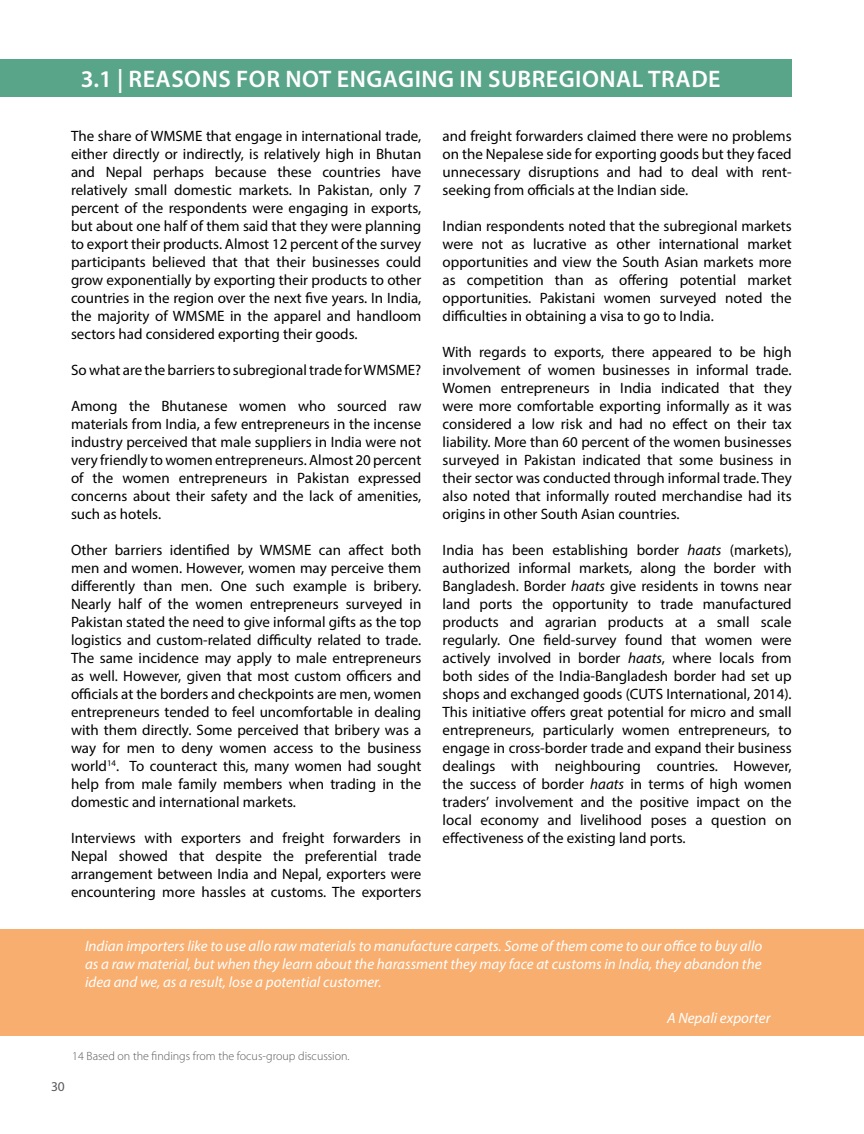
<style>
.page{position:relative;width:864px;height:1134px;background:#fff}
.page>*{position:absolute;margin:0;border:0;box-sizing:border-box;transform-origin:0 0}
.t1{font:600 24px "Myriad Pro";letter-spacing:.02em;color:#fff}
.t2{font:15px/18px "Myriad Pro";color:#000;text-align:justify}
.t3{font:italic 15px/18px "Myriad Pro";color:#fff;text-align:justify}
.t4{font:13.5px "Myriad Pro";color:#58595b}
.t5{font:300 12px "Myriad Pro";color:#58595b}
.s1{font-style:italic}
</style>
<div class="page">
<div style="left:0;top:60px;width:792px;height:37px;background:#58a589"></div>
<div style="left:0;top:929px;width:864px;height:107px;background:#f8ae6f"></div>
<h1 class="t1" style="left:81px;top:64px;width:641px">3.1 | REASONS FOR NOT ENGAGING IN SUBREGIONAL TRADE</h1>
<p class="t2" style="left:71px;top:127px;width:352px">The share of WMSME that engage in international trade, either directly or indirectly, is relatively high in Bhutan and Nepal perhaps because these countries have relatively small domestic markets. In Pakistan, only 7 percent of the respondents were engaging in exports, but about one half of them said that they were planning to export their products. Almost 12 percent of the survey participants believed that that their businesses could grow exponentially by exporting their products to other countries in the region over the next five years. In India, the majority of WMSME in the apparel and handloom sectors had considered exporting their goods.</p>
<p class="t2" style="left:71px;top:361px;width:352px">So what are the barriers to subregional trade for WMSME?</p>
<p class="t2" style="left:71px;top:397px;width:352px">Among the Bhutanese women who sourced raw materials from India, a few entrepreneurs in the incense industry perceived that male suppliers in India were not very friendly to women entrepreneurs. Almost 20 percent of the women entrepreneurs in Pakistan expressed concerns about their safety and the lack of amenities, such as hotels.</p>
<p class="t2" style="left:71px;top:541px;width:352px">Other barriers identified by WMSME can affect both men and women. However, women may perceive them differently than men. One such example is bribery.<br>Nearly half of the women entrepreneurs surveyed in Pakistan stated the need to give informal gifts as the top logistics and custom-related difficulty related to trade.<br>The same incidence may apply to male entrepreneurs as well. However, given that most custom officers and officials at the borders and checkpoints are men, women entrepreneurs tended to feel uncomfortable in dealing with them directly. Some perceived that bribery was a way for men to deny women access to the business world<sup>14</sup>. To counteract this, many women had sought help from male family members when trading in the domestic and international markets.</p>
<p class="t2" style="left:71px;top:829px;width:352px">Interviews with exporters and freight forwarders in Nepal showed that despite the preferential trade arrangement between India and Nepal, exporters were encountering more hassles at customs. The exporters</p>
<p class="t2" style="left:443px;top:127px;width:351px">and freight forwarders claimed there were no problems on the Nepalese side for exporting goods but they faced unnecessary disruptions and had to deal with rent&shy;seeking from officials at the Indian side.</p>
<p class="t2" style="left:443px;top:217px;width:351px">Indian respondents noted that the subregional markets were not as lucrative as other international market opportunities and view the South Asian markets more as competition than as offering potential market opportunities. Pakistani women surveyed noted the difficulties in obtaining a visa to go to India.</p>
<p class="t2" style="left:443px;top:343px;width:351px">With regards to exports, there appeared to be high involvement of women businesses in informal trade.<br>Women entrepreneurs in India indicated that they were more comfortable exporting informally as it was considered a low risk and had no effect on their tax liability. More than 60 percent of the women businesses surveyed in Pakistan indicated that some business in their sector was conducted through informal trade. They also noted that informally routed merchandise had its origins in other South Asian countries.</p>
<p class="t2" style="left:443px;top:541px;width:351px">India has been establishing border <span class="s1">haats</span> (markets), authorized informal markets, along the border with Bangladesh. Border <span class="s1">haats</span> give residents in towns near land ports the opportunity to trade manufactured products and agrarian products at a small scale regularly. One field-survey found that women were actively involved in border <span class="s1">haats</span>, where locals from both sides of the India-Bangladesh border had set up shops and exchanged goods (CUTS International, 2014).<br>This initiative offers great potential for micro and small entrepreneurs, particularly women entrepreneurs, to engage in cross-border trade and expand their business dealings with neighbouring countries. However, the success of border <span class="s1">haats</span> in terms of high women traders’ involvement and the positive impact on the local economy and livelihood poses a question on effectiveness of the existing land ports.</p>
<p class="t3" style="left:85px;top:936px;width:679px">Indian importers like to use allo raw materials to manufacture carpets. Some of them come to our office to buy allo as a raw material, but when they learn about the harassment they may face at customs in India, they abandon the idea and we, as a result, lose a potential customer.</p>
<p class="t3" style="left:667px;top:1008px;width:105px">A Nepali exporter</p>
<p class="t4" style="left:51px;top:1079px;width:15px">30</p>
<p class="t5" style="left:72px;top:1049px;width:279px">14 Based on the findings from the focus-group discussion.</p>
</div>
